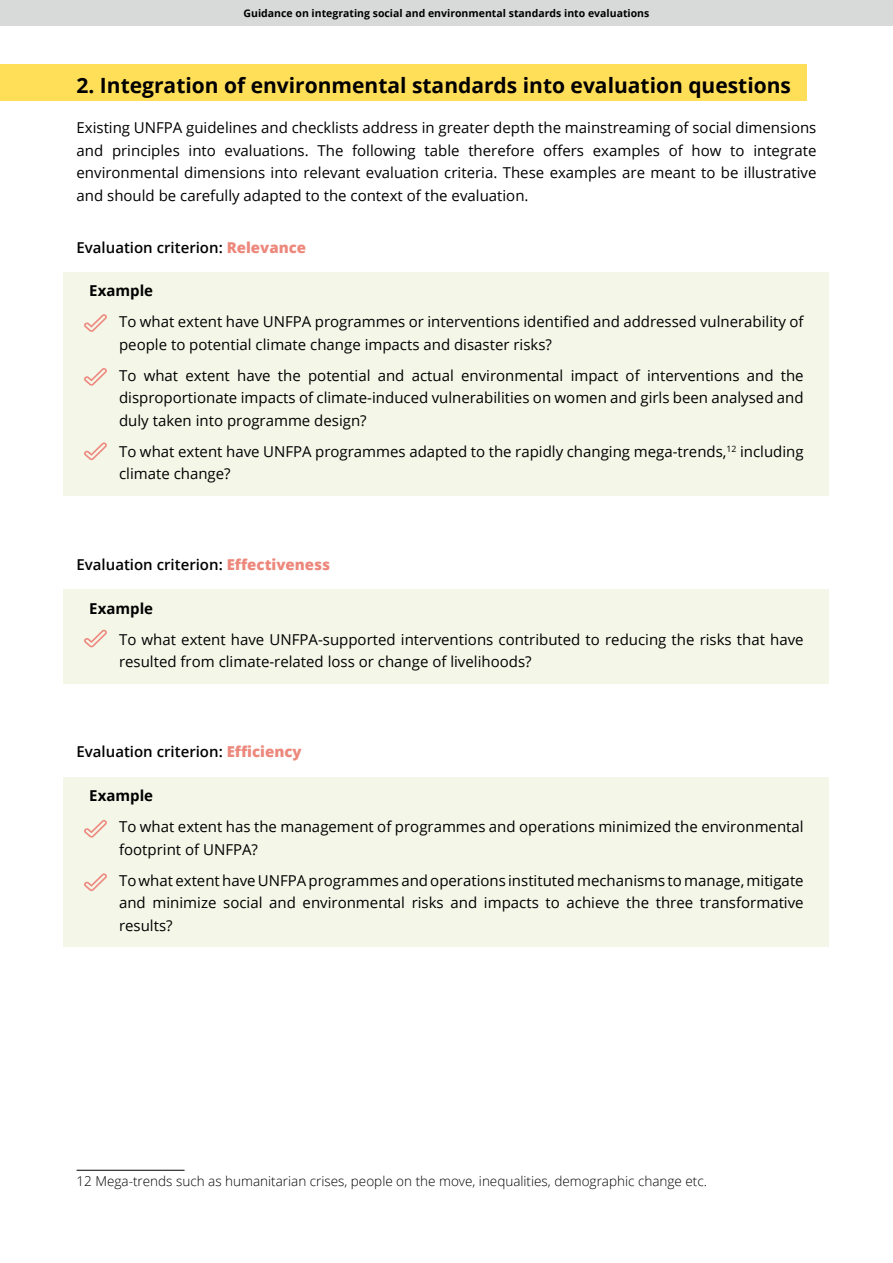
<style>
.page{position:relative;width:893px;height:1263px;background:#fff}
.page>*{position:absolute;margin:0;border:0;box-sizing:border-box;transform-origin:0 0}
.t1{font:700 21px "Open Sans";color:#000}
.t2{font:15px/22.5px "Open Sans";color:#000}
.t3{font:600 15px "Open Sans";color:#000}
.t4{font:700 15px "Open Sans";color:#000}
.t5{font:300 13.5px "Open Sans";color:#000}
.t6{font:700 10.5px "Open Sans";color:#000}
.s1{font-weight:800;color:#ed887d}
</style>
<div class="page">
<div style="left:0;top:0;width:893px;height:25px;background:#d8dad9"></div>
<div style="left:0;top:64px;width:806px;height:37px;background:#ffde58"></div>
<div style="left:64px;top:272px;width:765px;height:41px;background:#f4f6e8"></div>
<div style="left:64px;top:303px;width:765px;height:63px;background:#f4f6e8"></div>
<div style="left:64px;top:357px;width:765px;height:85px;background:#f4f6e8"></div>
<div style="left:64px;top:433px;width:765px;height:63px;background:#f4f6e8"></div>
<div style="left:64px;top:589px;width:765px;height:41px;background:#f4f6e8"></div>
<div style="left:64px;top:620px;width:765px;height:63px;background:#f4f6e8"></div>
<div style="left:64px;top:777px;width:765px;height:40px;background:#f4f6e8"></div>
<div style="left:64px;top:808px;width:765px;height:63px;background:#f4f6e8"></div>
<div style="left:64px;top:861px;width:765px;height:86px;background:#f4f6e8"></div>
<hr style="left:77px;top:1170px;width:108px;height:1px;background:#000">
<svg style="left:84px;top:314px;width:23px;height:18px"></svg>
<svg style="left:84px;top:368px;width:23px;height:18px"></svg>
<svg style="left:84px;top:442px;width:23px;height:18px"></svg>
<svg style="left:84px;top:630px;width:23px;height:17px"></svg>
<svg style="left:84px;top:820px;width:23px;height:18px"></svg>
<svg style="left:84px;top:873px;width:23px;height:18px"></svg>
<hr style="left:892px;top:1133px;width:1px;height:130px;background:#c6d57e">
<p class="t6" style="left:244px;top:6px;width:407px">Guidance on integrating social and environmental standards into evaluations</p>
<h1 class="t1" style="left:77px;top:70px;width:716px">2. Integration of environmental standards into evaluation questions</h1>
<p class="t2" style="left:77px;top:116px;width:741px;text-align:justify">Existing UNFPA guidelines and checklists address in greater depth the mainstreaming of social dimensions and principles into evaluations. The following table therefore offers examples of how to integrate environmental dimensions into relevant evaluation criteria. These examples are meant to be illustrative and should be carefully adapted to the context of the evaluation.</p>
<p class="t3" style="left:77px;top:237px;width:231px">Evaluation criterion: <span class="s1">Relevance</span></p>
<p class="t4" style="left:89px;top:280px;width:65px">Example</p>
<p class="t2" style="left:119px;top:310px;width:686px">To what extent have UNFPA programmes or interventions identified and addressed vulnerability of people to potential climate change impacts and disaster risks?</p>
<p class="t2" style="left:119px;top:364px;width:686px;text-align:justify">To what extent have the potential and actual environmental impact of interventions and the disproportionate impacts of climate-induced vulnerabilities on women and girls been analysed and duly taken into programme design?</p>
<p class="t2" style="left:119px;top:440px;width:686px">To what extent have UNFPA programmes adapted to the rapidly changing mega-trends,<sup>12</sup> including climate change?</p>
<p class="t3" style="left:77px;top:554px;width:255px">Evaluation criterion: <span class="s1">Effectiveness</span></p>
<p class="t4" style="left:89px;top:597px;width:65px">Example</p>
<p class="t2" style="left:119px;top:627px;width:686px">To what extent have UNFPA-supported interventions contributed to reducing the risks that have resulted from climate-related loss or change of livelihoods?</p>
<p class="t3" style="left:77px;top:741px;width:227px">Evaluation criterion: <span class="s1">Efficiency</span></p>
<p class="t4" style="left:89px;top:785px;width:65px">Example</p>
<p class="t2" style="left:119px;top:815px;width:686px">To what extent has the management of programmes and operations minimized the environmental footprint of UNFPA?</p>
<p class="t2" style="left:119px;top:868px;width:686px;text-align:justify">To what extent have UNFPA programmes and operations instituted mechanisms to manage, mitigate and minimize social and environmental risks and impacts to achieve the three transformative results?</p>
<p class="t5" style="left:77px;top:1172px;width:632px">12 Mega-trends such as humanitarian crises, people on the move, inequalities, demographic change etc.</p>
</div>
